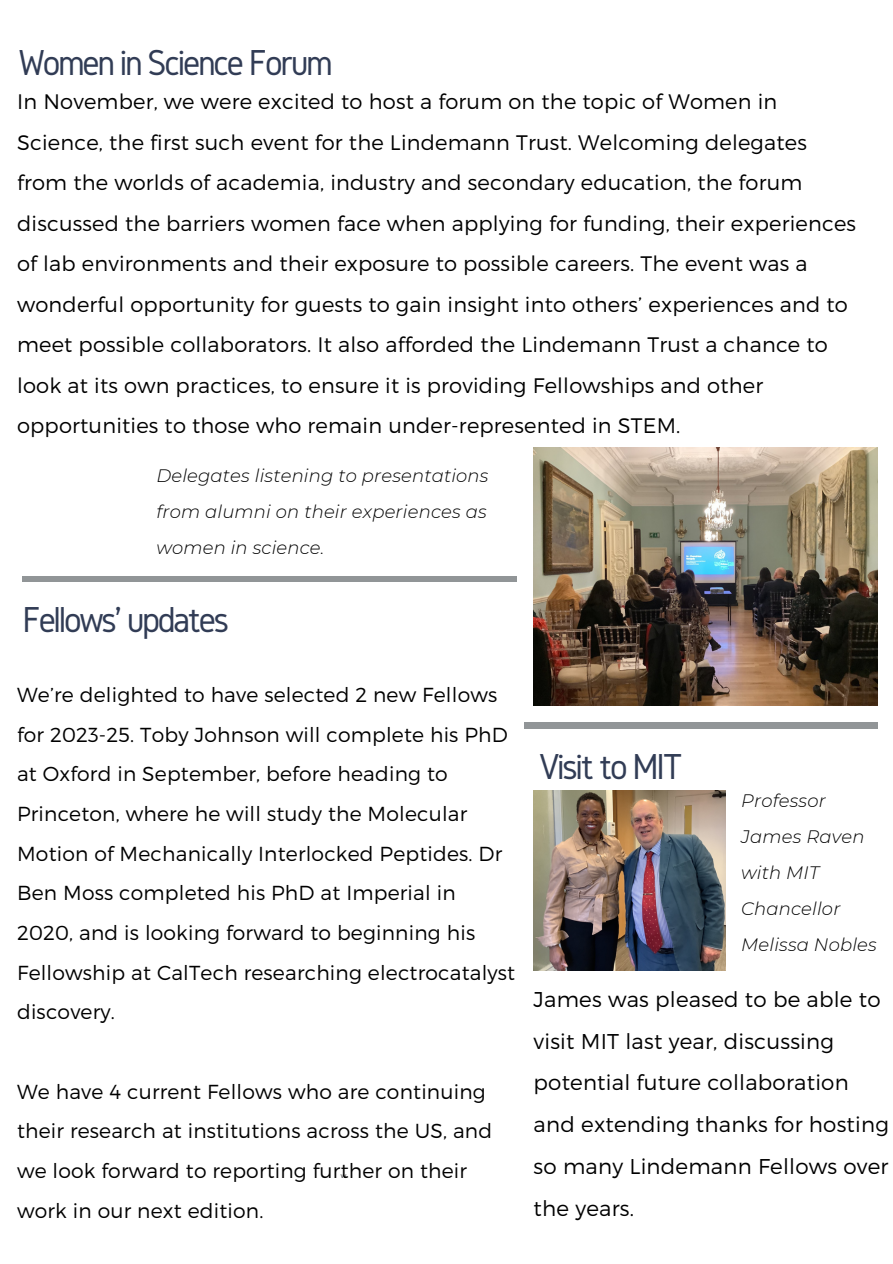
<style>
.page{position:relative;width:893px;height:1264px;background:#fff}
.page>*{position:absolute;margin:0;border:0;box-sizing:border-box;transform-origin:0 0}
.t1{font:37.5px "Gidole";letter-spacing:-.06em;color:#313c55}
.t2{font:300 21.45px/41.8px "Montserrat";letter-spacing:.01em;color:#000}
.t3{font:300 21px/40.5px "Montserrat";letter-spacing:.01em;color:#000}
.t4{font:300 20.25px/39.6px "Montserrat";letter-spacing:.01em;color:#000}
.t5{font:italic 300 18px/36px "Montserrat";letter-spacing:.01em;color:#000}
.t6{font:300 5.4px "Montserrat";color:#000}
</style>
<div class="page">
<div style="left:22px;top:576px;width:495px;height:6px;background:#919597"></div>
<div style="left:524px;top:722px;width:353px;height:7px;background:#919597"></div>
<img style="left:533px;top:447px;width:344px;height:258px">
<img style="left:533px;top:790px;width:193px;height:180px">
<h1 class="t1" style="left:18px;top:42px;width:316px">Women in Science Forum</h1>
<p class="t3" style="left:17px;top:80px;width:840px">In November, we were excited to host a forum on the topic of Women in Science, the first such event for the Lindemann Trust. Welcoming delegates from the worlds of academia, industry and secondary education, the forum discussed the barriers women face when applying for funding, their experiences of lab environments and their exposure to possible careers. The event was a wonderful opportunity for guests to gain insight into others’ experiences and to meet possible collaborators. It also afforded the Lindemann Trust a chance to look at its own practices, to ensure it is providing Fellowships and other opportunities to those who remain under-represented in STEM.</p>
<p class="t5" style="left:156px;top:457px;width:333px;text-align:justify">Delegates listening to presentations from alumni on their experiences as women in science.</p>
<h1 class="t1" style="left:22px;top:599px;width:208px">Fellows' updates</h1>
<p class="t4" style="left:17px;top:674px;width:499px">We’re delighted to have selected 2 new Fellows for 2023-25. Toby Johnson will complete his PhD at Oxford in September, before heading to Princeton, where he will study the Molecular Motion of Mechanically Interlocked Peptides. Dr Ben Moss completed his PhD at Imperial in 2020, and is looking forward to beginning his Fellowship at CalTech researching electrocatalyst discovery.</p>
<p class="t4" style="left:17px;top:1070px;width:476px">We have 4 current Fellows who are continuing their research at institutions across the US, and we look forward to reporting further on their work in our next edition.</p>
<p class="t6" style="left:341px;top:1172px;width:7px">W</p>
<h1 class="t1" style="left:539px;top:746px;width:145px">Visit to MIT</h1>
<p class="t5" style="left:741px;top:782px;width:137px">Professor<br>James Raven with MIT<br>Chancellor<br>Melissa Nobles</p>
<p class="t2" style="left:533px;top:977px;width:357px">James was pleased to be able to visit MIT last year, discussing potential future collaboration and extending thanks for hosting so many Lindemann Fellows over the years.</p>
</div>
